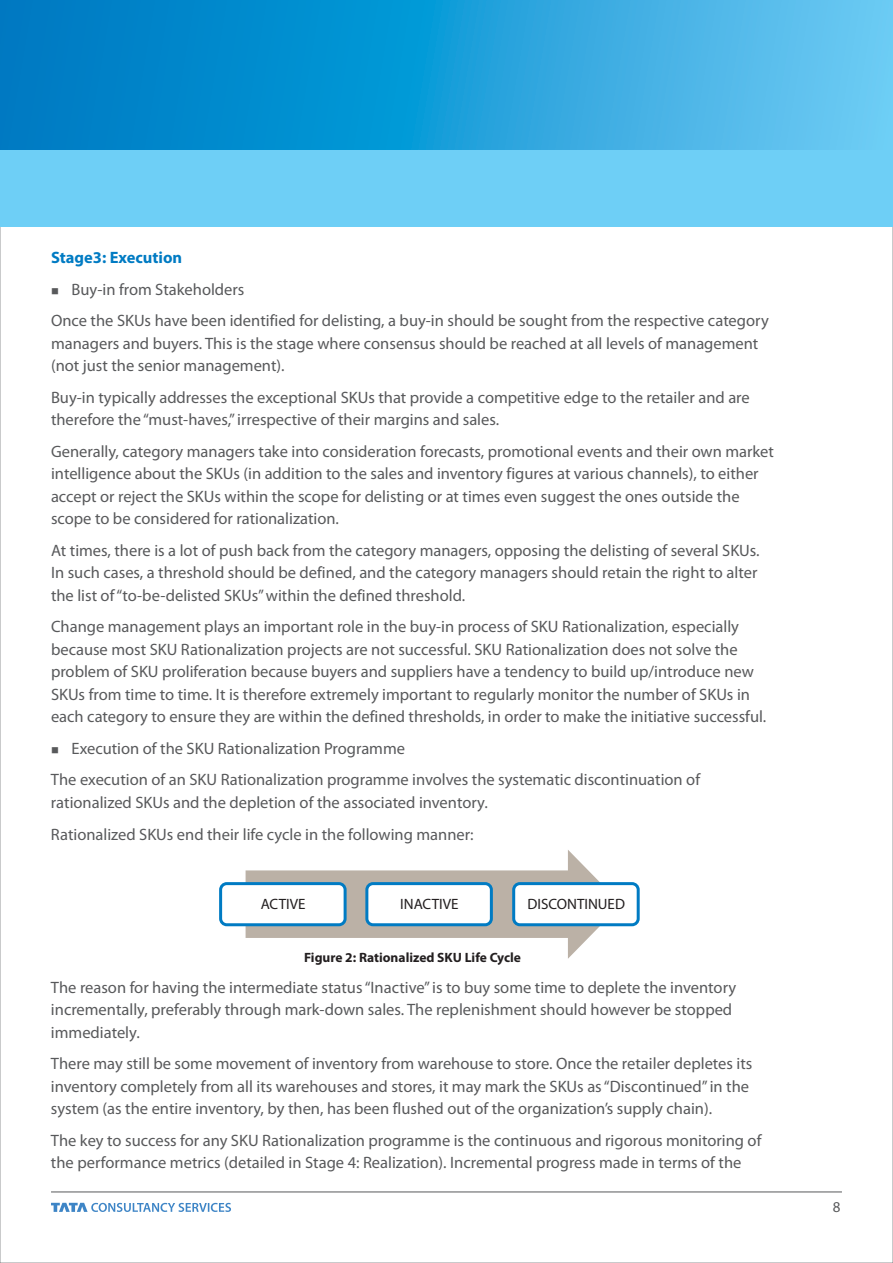
<style>
.page{position:relative;width:893px;height:1263px;background:#fff}
.page>*{position:absolute;margin:0;border:0;box-sizing:border-box;transform-origin:0 0}
.t1{font:16.5px/22.4px "Myriad Pro";color:#58595b}
.t2{font:700 16.5px "Myriad Pro";color:#007bc3}
.t3{font:15px "Myriad Pro";color:#231f20}
.t4{font:15px "Myriad Pro";color:#58595b}
.t5{font:700 13.5px "Myriad Pro";color:#231f20}
</style>
<div class="page">
<div style="left:0;top:150px;width:893px;height:77px;background:#6ecff6"></div>
<svg style="left:0;top:0;width:893px;height:150px;background:#249fd9"></svg>
<svg style="left:51px;top:1203px;width:180px;height:9px"></svg>
<hr style="left:51px;top:1191px;width:791px;height:1px;background:#58595b">
<svg style="left:246px;top:850px;width:375px;height:109px"></svg>
<div style="left:219px;top:882px;width:128px;height:44px;background:#fff;border:3px solid #007bc3;border-radius:6px"></div>
<div style="left:365px;top:882px;width:128px;height:44px;background:#fff;border:3px solid #007bc3;border-radius:6px"></div>
<div style="left:512px;top:882px;width:128px;height:44px;background:#fff;border:3px solid #007bc3;border-radius:6px"></div>
<p class="t2" style="left:51px;top:250px;width:133px">Stage3: Execution</p>
<p class="t1" style="left:51px;top:275px;width:719px;line-height:31.7px">■ Buy-in from Stakeholders<br>Once the SKUs have been identified for delisting, a buy-in should be sought from the respective category</p>
<p class="t1" style="left:51px;top:333px;width:709px">managers and buyers. This is the stage where consensus should be reached at all levels of management (not just the senior management).</p>
<p class="t1" style="left:51px;top:387px;width:700px">Buy-in typically addresses the exceptional SKUs that provide a competitive edge to the retailer and are therefore the “must-haves,” irrespective of their margins and sales.</p>
<p class="t1" style="left:51px;top:442px;width:724px">Generally, category managers take into consideration forecasts, promotional events and their own market intelligence about the SKUs (in addition to the sales and inventory figures at various channels), to either accept or reject the SKUs within the scope for delisting or at times even suggest the ones outside the scope to be considered for rationalization.</p>
<p class="t1" style="left:51px;top:541px;width:710px">At times, there is a lot of push back from the category managers, opposing the delisting of several SKUs.<br>In such cases, a threshold should be defined, and the category managers should retain the right to alter the list of “to-be-delisted SKUs” within the defined threshold.</p>
<p class="t1" style="left:51px;top:617px;width:717px">Change management plays an important role in the buy-in process of SKU Rationalization, especially because most SKU Rationalization projects are not successful. SKU Rationalization does not solve the problem of SKU proliferation because buyers and suppliers have a tendency to build up/introduce new SKUs from time to time. It is therefore extremely important to regularly monitor the number of SKUs in each category to ensure they are within the defined thresholds, in order to make the initiative successful.</p>
<p class="t1" style="left:51px;top:734px;width:651px;line-height:31.7px">■ Execution of the SKU Rationalization Programme<br>The execution of an SKU Rationalization programme involves the systematic discontinuation of</p>
<p class="t1" style="left:51px;top:788px;width:438px;line-height:31.7px">rationalized SKUs and the depletion of the associated inventory.<br>Rationalized SKUs end their life cycle in the following manner:</p>
<p class="t3" style="left:261px;top:898px;width:46px">ACTIVE</p>
<p class="t3" style="left:400px;top:898px;width:60px">INACTIVE</p>
<p class="t3" style="left:527px;top:898px;width:99px">DISCONTINUED</p>
<p class="t5" style="left:304px;top:952px;width:218px">Figure 2: Rationalized SKU Life Cycle</p>
<p class="t1" style="left:51px;top:977px;width:687px">The reason for having the intermediate status “Inactive” is to buy some time to deplete the inventory incrementally, preferably through mark-down sales. The replenishment should however be stopped immediately.</p>
<p class="t1" style="left:51px;top:1054px;width:703px">There may still be some movement of inventory from warehouse to store. Once the retailer depletes its inventory completely from all its warehouses and stores, it may mark the SKUs as “Discontinued” in the system (as the entire inventory, by then, has been flushed out of the organization’s supply chain).</p>
<p class="t1" style="left:51px;top:1130px;width:712px">The key to success for any SKU Rationalization programme is the continuous and rigorous monitoring of the performance metrics (detailed in Stage 4: Realization). Incremental progress made in terms of the</p>
<p class="t4" style="left:833px;top:1201px;width:9px">8</p>
</div>
